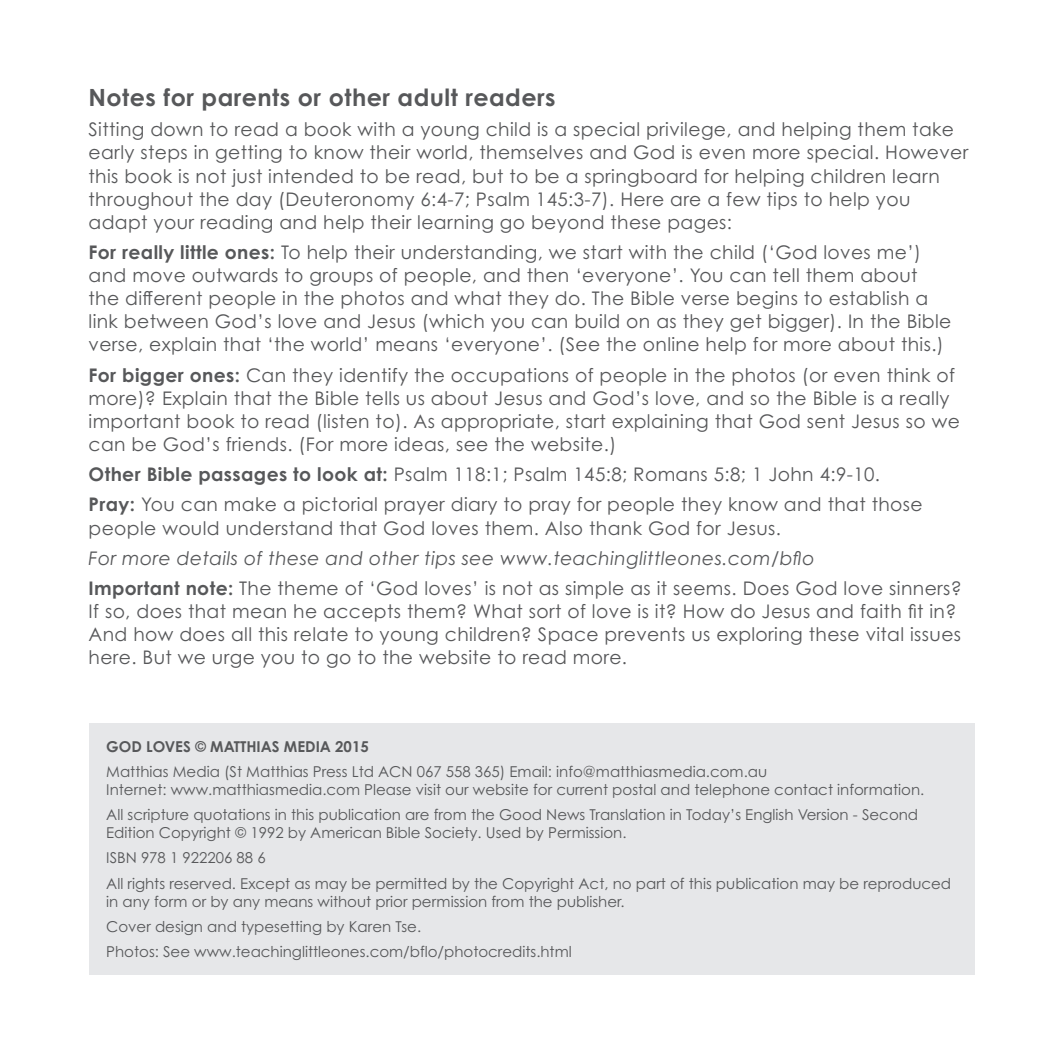
<style>
.page{position:relative;width:1063px;height:1063px;background:#fff}
.page>*{position:absolute;margin:0;border:0;box-sizing:border-box;transform-origin:0 0}
.t1{font:700 23.75px "Century Gothic Pro";letter-spacing:.02em;color:#57585a}
.t2{font:18.75px/23px "Century Gothic Pro";letter-spacing:.02em;color:#57585a}
.t3{font:italic 18.75px/30.2px "Century Gothic Pro";letter-spacing:.02em;color:#57585a}
.t4{font:15px/25px "Century Gothic Pro";color:#57585a}
.t5{font:700 15px "Century Gothic Pro";color:#57585a}
.s1{font-weight:700}
.s2{font-weight:700;font-style:normal}
.s3{font-style:normal}
</style>
<div class="page">
<div style="left:89px;top:723px;width:885px;height:251px;background:#e6e7e9"></div>
<p class="t1" style="left:89px;top:83px;width:469px">Notes for parents or other adult readers</p>
<p class="t2" style="left:89px;top:118px;width:881px">Sitting down to read a book with a young child is a special privilege, and helping them take early steps in getting to know their world, themselves and God is even more special. However this book is not just intended to be read, but to be a springboard for helping children learn throughout the day (Deuteronomy 6:4-7; Psalm 145:3-7). Here are a few tips to help you adapt your reading and help their learning go beyond these pages:</p>
<p class="t2" style="left:89px;top:240px;width:864px"><span class="s1">For really little ones:</span> To help their understanding, we start with the child (‘God loves me’) and move outwards to groups of people, and then ‘everyone’. You can tell them about the different people in the photos and what they do. The Bible verse begins to establish a link between God’s love and Jesus (which you can build on as they get bigger). In the Bible verse, explain that ‘the world’ means ‘everyone’. (See the online help for more about this.)</p>
<p class="t2" style="left:89px;top:363px;width:873px"><span class="s1">For bigger ones:</span> Can they identify the occupations of people in the photos (or even think of more)? Explain that the Bible tells us about Jesus and God’s love, and so the Bible is a really important book to read (listen to). As appropriate, start explaining that God sent Jesus so we can be God’s friends. (For more ideas, see the website.)</p>
<p class="t2" style="left:89px;top:459px;width:836px;line-height:30.2px"><span class="s1">Other Bible passages to look at:</span> Psalm 118:1; Psalm 145:8; Romans 5:8; 1 John 4:9-10.<br><span class="s1">Pray:</span> You can make a pictorial prayer diary to pray for people they know and that those</p>
<p class="t2" style="left:89px;top:516px;width:694px">people would understand that God loves them. Also thank God for Jesus.</p>
<p class="t3" style="left:89px;top:543px;width:875px">For more details of these and other tips see www.teachinglittleones.com/bflo<br><span class="s2">Important note:</span> <span class="s3">The theme of ‘God loves’ is not as simple as it seems. Does God love sinners?</span></p>
<p class="t2" style="left:89px;top:600px;width:874px">If so, does that mean he accepts them? What sort of love is it? How do Jesus and faith fit in?<br>And how does all this relate to young children? Space prevents us exploring these vital issues here. But we urge you to go to the website to read more.</p>
<p class="t5" style="left:106px;top:737px;width:264px">GOD LOVES © MATTHIAS MEDIA 2015</p>
<p class="t4" style="left:106px;top:763px;width:820px;line-height:18px">Matthias Media (St Matthias Press Ltd ACN 067 558 365) Email: info@matthiasmedia.com.au<br>Internet: www.matthiasmedia.com Please visit our website for current postal and telephone contact information.</p>
<p class="t4" style="left:106px;top:806px;width:813px;line-height:18px">All scripture quotations in this publication are from the Good News Translation in Today’s English Version - Second<br>Edition Copyright © 1992 by American Bible Society. Used by Permission.</p>
<p class="t4" style="left:106px;top:845px;width:846px">ISBN 978 1 922206 88 6<br>All rights reserved. Except as may be permitted by the Copyright Act, no part of this publication may be reproduced</p>
<p class="t4" style="left:106px;top:888px;width:520px">in any form or by any means without prior permission from the publisher.<br>Cover design and typesetting by Karen Tse.<br>Photos: See www.teachinglittleones.com/bflo/photocredits.html</p>
</div>
